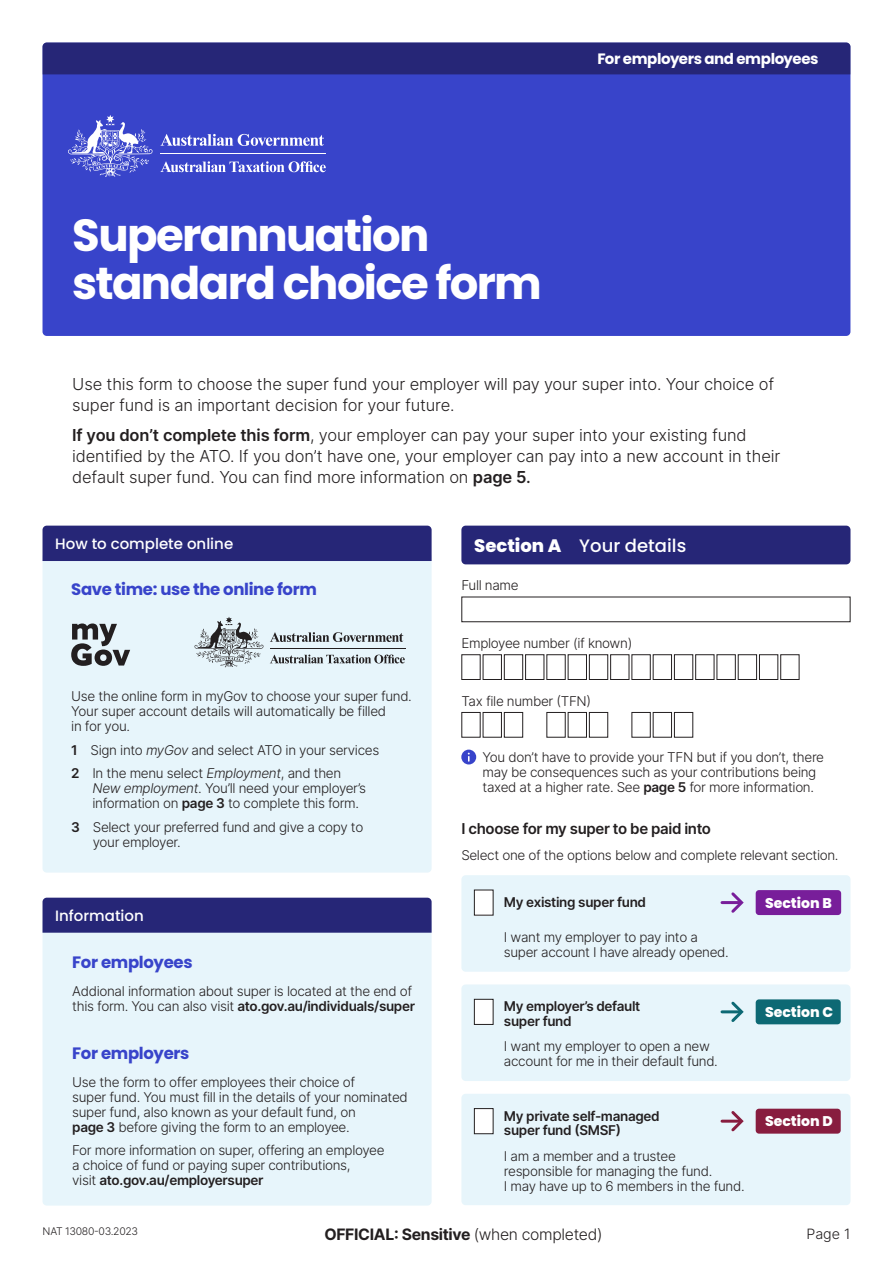
<style>
.page{position:relative;width:893px;height:1263px;background:#fff}
.page>*{position:absolute;margin:0;border:0;box-sizing:border-box;transform-origin:0 0}
.h2_occupations{font:700 45px/48px "Poppins";letter-spacing:-.035em;color:#fff}
.A-Section{font:500 18px "Poppins";color:#fff}
.p_intro{font:300 16.5px/21px "Inter";letter-spacing:-.01em;color:#231f20}
.Box_head1{font:700 16.5px "Poppins";letter-spacing:-.02em;color:#3844ca}
.Box_head1_copy{font:700 16.5px "Poppins";letter-spacing:-.02em;color:#3844ca}
.t1{font:700 15.75px "Inter";letter-spacing:-.02em;color:#231f20}
.A-Section-2{font:500 15px "Poppins";color:#fff}
.p_Question{font:600 15px "Inter";letter-spacing:-.025em;color:#231f20}
.h1_doctype_identifye{font:700 15px "Poppins";letter-spacing:-.025em;color:#fff}
.t2{font:300 14.25px "Inter";color:#231f20}
.A-Section-3{font:800 14.1px "Poppins";color:#fff}
.p_body{font:300 13.5px/15px "Inter";letter-spacing:-.025em;color:#231f20}
.p_body-2{font:600 13.5px/14.2px "Inter";letter-spacing:-.025em;color:#231f20}
.t3{font:300 10.5px "Inter";letter-spacing:-.03em;color:#231f20}
.s1{font-weight:600}
.s2{font-weight:500}
.s3{font-style:italic}
.s4{font-weight:800}
.s5{font-weight:300}
</style>
<div class="page">
<div style="left:43px;top:552px;width:389px;height:321px;background:#e7f5fb;border-radius:4px"></div>
<div style="left:43px;top:918px;width:389px;height:287px;background:#e7f5fb;border-radius:4px"></div>
<div style="left:43px;top:43px;width:807px;height:293px;background:#3844ca;border-radius:4px"></div>
<svg style="left:160px;top:134px;width:164px;height:12px"></svg>
<svg style="left:68px;top:115px;width:85px;height:62px"></svg>
<hr style="left:160px;top:154px;width:166px;height:1px;background:#fff">
<svg style="left:160px;top:161px;width:166px;height:11px"></svg>
<div style="left:43px;top:43px;width:807px;height:31px;background:#262677"></div>
<div style="left:43px;top:526px;width:389px;height:35px;background:#262677"></div>
<svg style="left:270px;top:632px;width:133px;height:10px"></svg>
<svg style="left:195px;top:617px;width:69px;height:50px"></svg>
<hr style="left:270px;top:648px;width:135px;height:1px;background:#231f20">
<svg style="left:270px;top:654px;width:135px;height:9px"></svg>
<svg style="left:71px;top:623px;width:59px;height:43px"></svg>
<div style="left:43px;top:898px;width:389px;height:35px;background:#262677"></div>
<div style="left:461px;top:526px;width:389px;height:38px;background:#262677;border-radius:4px"></div>
<div style="left:461px;top:597px;width:389px;height:25px;border:1px solid #231f20"></div>
<div style="left:461px;top:654px;width:20px;height:26px;border:1px solid #231f20"></div>
<div style="left:780px;top:654px;width:19px;height:26px;border:1px solid #231f20"></div>
<div style="left:525px;top:654px;width:19px;height:26px;border:1px solid #231f20"></div>
<div style="left:589px;top:654px;width:19px;height:26px;border:1px solid #231f20"></div>
<div style="left:653px;top:654px;width:19px;height:26px;border:1px solid #231f20"></div>
<div style="left:717px;top:654px;width:19px;height:26px;border:1px solid #231f20"></div>
<div style="left:483px;top:654px;width:19px;height:26px;border:1px solid #231f20"></div>
<div style="left:546px;top:654px;width:20px;height:26px;border:1px solid #231f20"></div>
<div style="left:610px;top:654px;width:19px;height:26px;border:1px solid #231f20"></div>
<div style="left:674px;top:654px;width:19px;height:26px;border:1px solid #231f20"></div>
<div style="left:738px;top:654px;width:19px;height:26px;border:1px solid #231f20"></div>
<div style="left:504px;top:654px;width:19px;height:26px;border:1px solid #231f20"></div>
<div style="left:568px;top:654px;width:19px;height:26px;border:1px solid #231f20"></div>
<div style="left:631px;top:654px;width:20px;height:26px;border:1px solid #231f20"></div>
<div style="left:695px;top:654px;width:19px;height:26px;border:1px solid #231f20"></div>
<div style="left:759px;top:654px;width:19px;height:26px;border:1px solid #231f20"></div>
<div style="left:589px;top:712px;width:19px;height:26px;border:1px solid #231f20"></div>
<div style="left:653px;top:712px;width:19px;height:26px;border:1px solid #231f20"></div>
<div style="left:483px;top:712px;width:19px;height:26px;border:1px solid #231f20"></div>
<div style="left:546px;top:712px;width:20px;height:26px;border:1px solid #231f20"></div>
<div style="left:674px;top:712px;width:19px;height:26px;border:1px solid #231f20"></div>
<div style="left:504px;top:712px;width:19px;height:26px;border:1px solid #231f20"></div>
<div style="left:568px;top:712px;width:19px;height:26px;border:1px solid #231f20"></div>
<div style="left:631px;top:712px;width:20px;height:26px;border:1px solid #231f20"></div>
<div style="left:461px;top:750px;width:15px;height:14px;background:#3743ca;border-radius:50%"></div>
<svg style="left:468px;top:753px;width:2px;height:9px"></svg>
<div style="left:461px;top:875px;width:389px;height:97px;background:#e7f5fb;border-radius:4px"></div>
<div style="left:474px;top:890px;width:19px;height:25px;background:#fff"></div>
<div style="left:474px;top:890px;width:19px;height:25px;border:1px solid #231f20"></div>
<hr style="left:722px;top:901px;width:18px;height:3px;background:#781e9a">
<svg style="left:729px;top:892px;width:15px;height:21px"></svg>
<div style="left:756px;top:890px;width:85px;height:25px;background:#781e9a;border-radius:3px"></div>
<div style="left:461px;top:984px;width:389px;height:97px;background:#e7f5fb;border-radius:4px"></div>
<div style="left:474px;top:999px;width:19px;height:25px;background:#fff"></div>
<div style="left:474px;top:999px;width:19px;height:26px;border:1px solid #231f20"></div>
<hr style="left:722px;top:1010px;width:18px;height:3px;background:#0d6974">
<svg style="left:729px;top:1001px;width:15px;height:21px"></svg>
<div style="left:756px;top:999px;width:85px;height:25px;background:#0d6974;border-radius:3px"></div>
<div style="left:461px;top:1094px;width:389px;height:111px;background:#e7f5fb;border-radius:4px"></div>
<div style="left:474px;top:1108px;width:19px;height:26px;background:#fff"></div>
<div style="left:474px;top:1108px;width:19px;height:26px;border:1px solid #231f20"></div>
<hr style="left:722px;top:1120px;width:18px;height:3px;background:#881d3f">
<svg style="left:729px;top:1111px;width:15px;height:21px"></svg>
<div style="left:756px;top:1109px;width:85px;height:25px;background:#881d3f;border-radius:3px"></div>
<h2 class="h2_occupations" style="left:72px;top:212px;width:471px">Superannuation standard choice form</h2>
<h1 class="h1_doctype_identifye" style="left:597px;top:50px;width:222px">For employers and employees</h1>
<p class="p_intro" style="left:72px;top:374px;width:703px">Use this form to choose the super fund your employer will pay your super into. Your choice of super fund is an important decision for your future.</p>
<p class="p_intro" style="left:72px;top:424px;width:710px"><span class="s1">If you don’t complete this form</span>, your employer can pay your super into your existing fund identified by the ATO. If you don’t have one, your employer can pay into a new account in their default super fund. You can find more information on <span class="s1">page 5</span><span class="s2">.</span></p>
<p class="A-Section-2" style="left:55px;top:535px;width:179px">How to complete online</p>
<p class="Box_head1" style="left:71px;top:579px;width:247px">Save time: use the online form</p>
<p class="p_body" style="left:71px;top:689px;width:342px">Use the online form in myGov to choose your super fund.<br>Your super account details will automatically be filled<br>in for you.</p>
<p class="p_body" style="left:71px;top:742px;width:310px"><span class="s1">1</span> Sign into <span class="s3">myGov</span> and select ATO in your services</p>
<p class="p_body" style="left:92px;top:766px;width:275px;text-indent:-21px"><span class="s1">2</span> In the menu select <span class="s3">Employment</span>, and then<br><span class="s3">New employment</span>. You’ll need your employer’s information on <span class="s1">page 3</span> to complete this form.</p>
<p class="p_body" style="left:93px;top:819px;width:272px;text-indent:-22px"><span class="s1">3</span> Select your preferred fund and give a copy to your employer.</p>
<p class="A-Section-2" style="left:55px;top:907px;width:90px">Information</p>
<p class="Box_head1_copy" style="left:72px;top:952px;width:122px">For employees</p>
<p class="p_body" style="left:72px;top:983px;width:344px">Addional information about super is located at the end of this form. You can also visit <span class="s1">ato.gov.au/individuals/super</span></p>
<p class="Box_head1_copy" style="left:72px;top:1043px;width:119px">For employers</p>
<p class="p_body" style="left:72px;top:1074px;width:337px">Use the form to offer employees their choice of<br>super fund. You must fill in the details of your nominated super fund, also known as your default fund, on<br><span class="s1">page 3</span> before giving the form to an employee.</p>
<p class="p_body" style="left:72px;top:1142px;width:314px">For more information on super, offering an employee a choice of fund or paying super contributions,<br>visit <span class="s1">ato.gov.au/employersuper</span></p>
<p class="A-Section" style="left:474px;top:535px;width:214px"><span class="s4">Section A</span> Your details</p>
<p class="p_body" style="left:461px;top:578px;width:59px">Full name</p>
<p class="p_body" style="left:461px;top:635px;width:172px">Employee number (if known)</p>
<p class="p_body" style="left:461px;top:693px;width:131px">Tax file number (TFN)</p>
<p class="p_body" style="left:483px;top:749px;width:343px">You don’t have to provide your TFN but if you don’t, there may be consequences such as your contributions being taxed at a higher rate. See <span class="s1">page 5</span> for more information.</p>
<p class="p_Question" style="left:461px;top:818px;width:251px">I choose for my super to be paid into</p>
<p class="p_body" style="left:461px;top:848px;width:379px">Select one of the options below and complete relevant section.</p>
<p class="p_body-2" style="left:504px;top:894px;width:144px">My existing super fund</p>
<p class="p_body" style="left:504px;top:929px;width:226px">I want my employer to pay into a super account I have already opened.</p>
<p class="A-Section-3" style="left:765px;top:895px;width:68px">Section B</p>
<p class="p_body-2" style="left:504px;top:999px;width:138px">My employer’s default super fund</p>
<p class="p_body" style="left:504px;top:1039px;width:215px">I want my employer to open a new account for me in their default fund.</p>
<p class="p_body-2" style="left:504px;top:1108px;width:157px">My private self-managed super fund (SMSF)</p>
<p class="p_body" style="left:504px;top:1148px;width:242px">I am a member and a trustee responsible for managing the fund.<br>I may have up to 6 members in the fund.</p>
<p class="A-Section-3" style="left:765px;top:1004px;width:70px">Section C</p>
<p class="A-Section-3" style="left:765px;top:1113px;width:69px">Section D</p>
<p class="t3" style="left:43px;top:1223px;width:97px">NAT 13080‑03.2023</p>
<p class="t1" style="left:324px;top:1222px;width:280px">OFFICIAL: Sensitive <span class="s5">(when completed)</span></p>
<p class="t2" style="left:806px;top:1223px;width:46px">Page 1</p>
</div>
